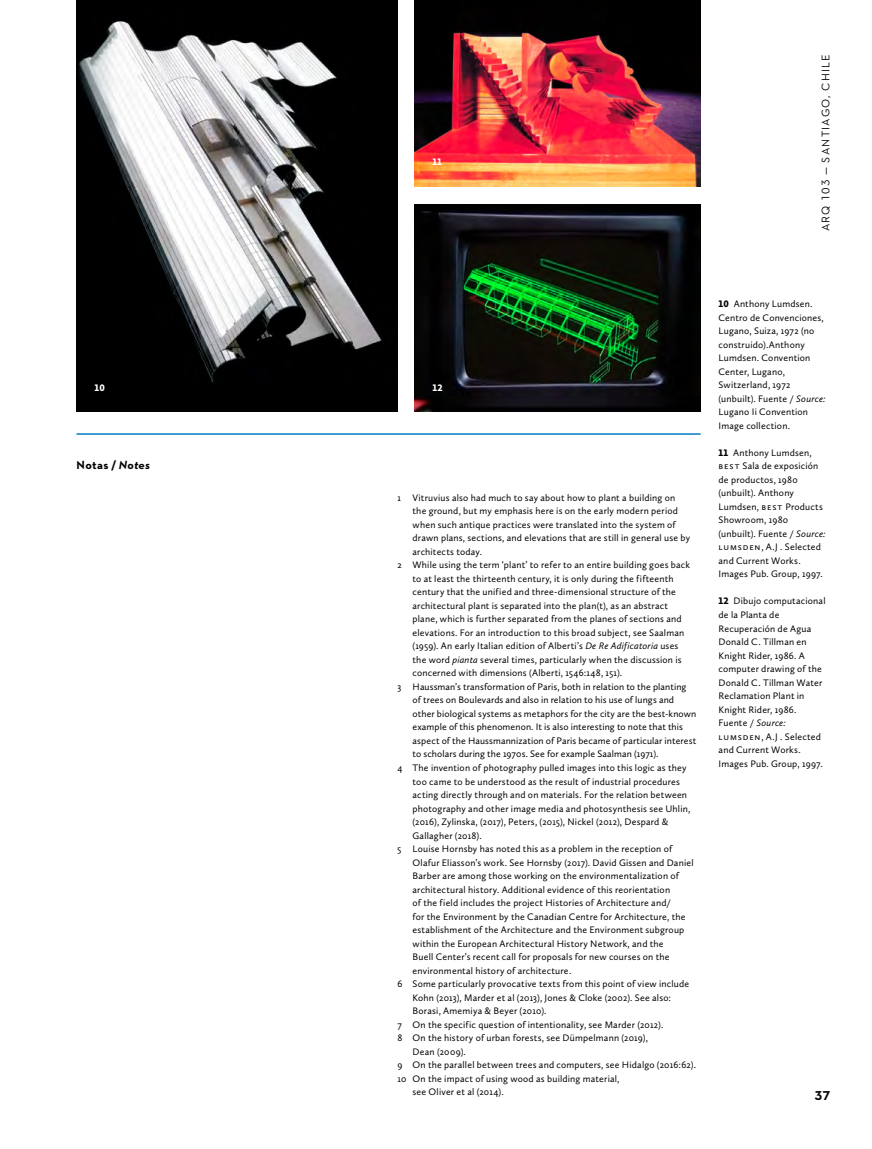
<style>
.page{position:relative;width:872px;height:1149px;background:#fff}
.page>*{position:absolute;margin:0;border:0;box-sizing:border-box;transform-origin:0 0}
.t1{font:700 13.05px "Neutraface 2 Text";color:#000}
.t2{font:700 12px "Neutraface 2 Text";color:#000}
.t3{font:11.25px "Neutraface 2 Text";letter-spacing:.11em;color:#000}
.t4{font:9.75px/13.5px "Calluna Sans";letter-spacing:.02em;color:#000}
.t5{font:900 9.75px "Calluna Sans";color:#fff}
.s1{font-style:italic}
.s2{font-weight:900}
</style>
<div class="page">
<img style="left:77px;top:0;width:320px;height:412px">
<img style="left:414px;top:0;width:286px;height:186px">
<img style="left:414px;top:204px;width:286px;height:208px">
<hr style="left:77px;top:433px;width:623px;height:1px;background:#007bc4">
<p class="t5" style="left:432px;top:156px;width:11px">11</p>
<p class="t3" style="left:818px;top:231px;width:178px;rotate:-90deg">ARQ 103 — SANTIAGO, CHILE</p>
<p class="t5" style="left:95px;top:381px;width:12px">10</p>
<p class="t5" style="left:432px;top:381px;width:12px">12</p>
<p class="t2" style="left:77px;top:457px;width:75px">Notas / <span class="s1">Notes</span></p>
<p class="t4" style="left:397px;top:490px;width:279px">1 Vitruvius also had much to say about how to plant a building on</p>
<p class="t4" style="left:412px;top:504px;width:267px">the ground, but my emphasis here is on the early modern period</p>
<p class="t4" style="left:412px;top:517px;width:265px">when such antique practices were translated into the system of</p>
<p class="t4" style="left:412px;top:531px;width:279px">drawn plans, sections, and elevations that are still in general use by</p>
<p class="t4" style="left:412px;top:544px;width:71px">architects today.</p>
<p class="t4" style="left:397px;top:558px;width:294px">2 While using the term ‘plant’ to refer to an entire building goes back</p>
<p class="t4" style="left:412px;top:571px;width:263px">to at least the thirteenth century, it is only during the fifteenth</p>
<p class="t4" style="left:412px;top:585px;width:265px">century that the unified and three-dimensional structure of the</p>
<p class="t4" style="left:412px;top:598px;width:257px">architectural plant is separated into the plan(t), as an abstract</p>
<p class="t4" style="left:412px;top:612px;width:271px">plane, which is further separated from the planes of sections and</p>
<p class="t4" style="left:412px;top:625px;width:273px">elevations. For an introduction to this broad subject, see Saalman</p>
<p class="t4" style="left:412px;top:639px;width:267px">(1959). An early Italian edition of Alberti’s <span class="s1">De Re Adificatoria</span> uses</p>
<p class="t4" style="left:412px;top:652px;width:270px">the word <span class="s1">pianta</span> several times, particularly when the discussion is</p>
<p class="t4" style="left:412px;top:666px;width:211px">concerned with dimensions (Alberti, 1546:148, 151).</p>
<p class="t4" style="left:397px;top:679px;width:290px">3 Haussman’s transformation of Paris, both in relation to the planting</p>
<p class="t4" style="left:412px;top:693px;width:263px">of trees on Boulevards and also in relation to his use of lungs and</p>
<p class="t4" style="left:412px;top:706px;width:285px">other biological systems as metaphors for the city are the best-known</p>
<p class="t4" style="left:412px;top:720px;width:272px">example of this phenomenon. It is also interesting to note that this</p>
<p class="t4" style="left:412px;top:733px;width:285px">aspect of the Haussmannization of Paris became of particular interest</p>
<p class="t4" style="left:412px;top:747px;width:247px">to scholars during the 1970s. See for example Saalman (1971).</p>
<p class="t4" style="left:397px;top:760px;width:290px">4 The invention of photography pulled images into this logic as they</p>
<p class="t4" style="left:412px;top:774px;width:269px">too came to be understood as the result of industrial procedures</p>
<p class="t4" style="left:412px;top:787px;width:276px">acting directly through and on materials. For the relation between</p>
<p class="t4" style="left:412px;top:801px;width:279px">photography and other image media and photosynthesis see Uhlin,</p>
<p class="t4" style="left:412px;top:814px;width:257px">(2016), Zylinska, (2017), Peters, (2015), Nickel (2012), Despard &amp;</p>
<p class="t4" style="left:412px;top:828px;width:71px">Gallagher (2018).</p>
<p class="t4" style="left:397px;top:841px;width:276px">5 Louise Hornsby has noted this as a problem in the reception of</p>
<p class="t4" style="left:412px;top:855px;width:282px">Olafur Eliasson’s work. See Hornsby (2017). David Gissen and Daniel</p>
<p class="t4" style="left:412px;top:868px;width:268px">Barber are among those working on the environmentalization of</p>
<p class="t4" style="left:412px;top:882px;width:259px">architectural history. Additional evidence of this reorientation</p>
<p class="t4" style="left:412px;top:895px;width:260px">of the field includes the project Histories of Architecture and/</p>
<p class="t4" style="left:412px;top:909px;width:274px">for the Environment by the Canadian Centre for Architecture, the</p>
<p class="t4" style="left:412px;top:922px;width:273px">establishment of the Architecture and the Environment subgroup</p>
<p class="t4" style="left:412px;top:936px;width:253px">within the European Architectural History Network, and the</p>
<p class="t4" style="left:412px;top:949px;width:258px">Buell Center’s recent call for proposals for new courses on the</p>
<p class="t4" style="left:412px;top:963px;width:160px">environmental history of architecture.</p>
<p class="t4" style="left:397px;top:976px;width:293px">6 Some particularly provocative texts from this point of view include</p>
<p class="t4" style="left:412px;top:990px;width:260px">Kohn (2013), Marder et al (2013), Jones &amp; Cloke (2002). See also:</p>
<p class="t4" style="left:412px;top:1003px;width:135px">Borasi, Amemiya &amp; Beyer (2010).</p>
<p class="t4" style="left:397px;top:1017px;width:267px">7 On the specific question of intentionality, see Marder (2012).</p>
<p class="t4" style="left:397px;top:1030px;width:252px">8 On the history of urban forests, see Dümpelmann (2019),</p>
<p class="t4" style="left:412px;top:1044px;width:55px">Dean (2009).</p>
<p class="t4" style="left:397px;top:1057px;width:300px">9 On the parallel between trees and computers, see Hidalgo (2016:62).</p>
<p class="t4" style="left:397px;top:1071px;width:223px">10 On the impact of using wood as building material,</p>
<p class="t4" style="left:412px;top:1084px;width:93px">see Oliver et al (2014).</p>
<p class="t4" style="left:718px;top:297px;width:109px"><span class="s2">10</span> Anthony Lumdsen.<br>Centro de Convenciones,<br>Lugano, Suiza, 1972 (no construido).Anthony<br>Lumdsen. Convention<br>Center, Lugano,<br>Switzerland, 1972 (unbuilt). Fuente / <span class="s1">Source:<br></span>Lugano Ii Convention<br>Image collection.</p>
<p class="t4" style="left:718px;top:445px;width:95px"><span class="s2">11</span> Anthony Lumdsen,<br>BEST</p>
<p class="t4" style="left:718px;top:459px;width:101px;text-indent:24px">Sala de exposición de productos, 1980 (unbuilt). Anthony<br>Lumdsen, BEST</p>
<p class="t4" style="left:718px;top:499px;width:109px;text-indent:67px">Products<br>Showroom, 1980 (unbuilt). Fuente / <span class="s1">Source:<br></span>L UMSDEN , A.J . Selected and Current Works.<br>Images Pub. Group, 1997.</p>
<p class="t4" style="left:718px;top:594px;width:108px"><span class="s2">12</span> Dibujo computacional de la Planta de<br>Recuperación de Agua<br>Donald C. Tillman en<br>Knight Rider, 1986. A computer drawing of the<br>Donald C. Tillman Water<br>Reclamation Plant in<br>Knight Rider, 1986.<br>Fuente / <span class="s1">Source:<br></span>L UMSDEN , A.J . Selected and Current Works.<br>Images Pub. Group, 1997.</p>
<p class="t1" style="left:814px;top:1086px;width:17px">37</p>
</div>
